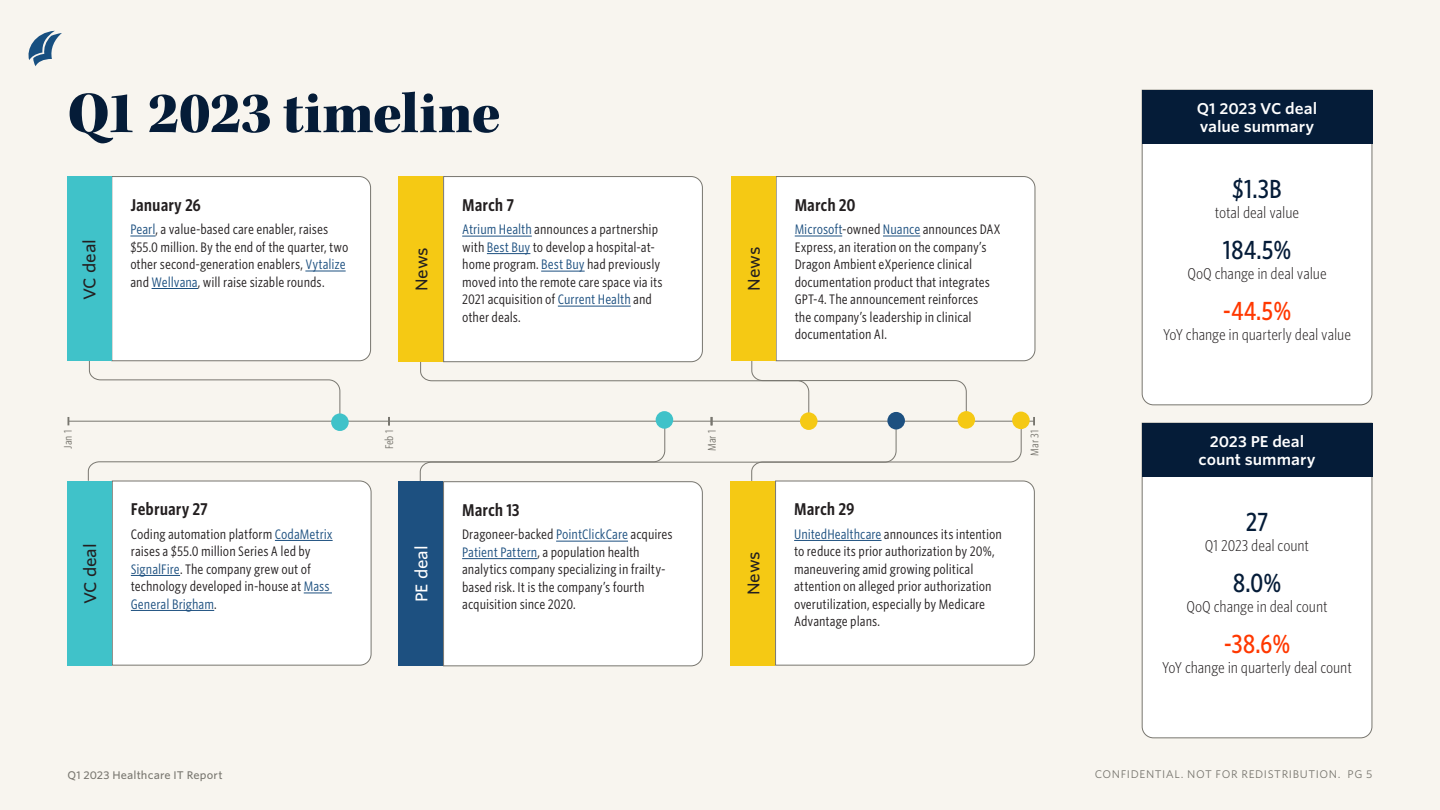
<style>
.page{position:relative;width:1440px;height:810px;background:#f8f5ef}
.page>*{position:absolute;margin:0;border:0;box-sizing:border-box;transform-origin:0 0}
.t1{font:60px "Kepler Std Black Subh";letter-spacing:-.01em;color:#051c38}
.ETR_Timeline_tombstone_number{font:500 25px "Whitney Cond S Sm";color:#051c38}
.ETR_Timeline_tombstone_number-2{font:500 25px "Whitney Cond S Sm";color:#ff3800}
.ETR_Timeline_item_date{font:600 16.25px "Whitney Cond S Sm";color:#231f20}
.ETR_Timeline_item_header{font:500 16.25px "Whitney S Sm";letter-spacing:-.01em;color:#231f20}
.ETR_Timeline_item_header-2{font:500 16.25px "Whitney S Sm";letter-spacing:-.005em;color:#fff}
.ETR_Timeline_tombstone_text{font:300 15px "Whitney Cond S Sm";letter-spacing:-.005em;color:#231f20}
.ETR_Timeline_tombstone_header{font:600 15px/18.8px "Whitney S Sm";color:#fff}
.ETR_Timeline_item_text{font:13.12px/17.5px "Whitney Cond S Sm";color:#231f20}
.t2{font:10.62px "Whitney S Sm";letter-spacing:.055em;color:#78766f}
.t3{font:500 10.62px "Whitney S Sm";letter-spacing:.015em;color:#78766f}
.ETR_Source_tag{font:10.62px "Whitney Cond S Sm";color:#78766f}
.s1{color:#1d5080}
</style>
<div class="page">
<svg style="left:28px;top:31px;width:34px;height:35px"></svg>
<hr style="left:68px;top:421px;width:321px;height:1px;background:#78766f">
<hr style="left:712px;top:421px;width:322px;height:1px;background:#78766f">
<svg style="left:1033px;top:417px;width:2px;height:8px"></svg>
<div style="left:1142px;top:144px;width:230px;height:261px;background:#fff"></div>
<div style="left:1142px;top:90px;width:230px;height:54px;background:#051c38"></div>
<div style="left:1142px;top:477px;width:230px;height:261px;background:#fff"></div>
<div style="left:1142px;top:423px;width:230px;height:54px;background:#051c38"></div>
<div style="left:112px;top:176px;width:259px;height:184px;background:#fff"></div>
<div style="left:67px;top:176px;width:45px;height:185px;background:#40c2c9"></div>
<svg style="left:130px;top:236px;width:26px;height:1px"></svg>
<hr style="left:305px;top:271px;width:41px;height:1px;background:#1d5080">
<hr style="left:152px;top:288px;width:46px;height:1px;background:#1d5080">
<div style="left:776px;top:176px;width:259px;height:185px;background:#fff"></div>
<div style="left:731px;top:176px;width:45px;height:185px;background:#f5c914"></div>
<hr style="left:795px;top:236px;width:47px;height:1px;background:#1d5080">
<hr style="left:883px;top:236px;width:37px;height:1px;background:#1d5080">
<div style="left:112px;top:482px;width:259px;height:183px;background:#fff"></div>
<div style="left:67px;top:481px;width:45px;height:184px;background:#40c2c9"></div>
<hr style="left:275px;top:540px;width:58px;height:1px;background:#1d5080">
<hr style="left:131px;top:575px;width:49px;height:1px;background:#1d5080">
<svg style="left:304px;top:593px;width:28px;height:1px"></svg>
<hr style="left:131px;top:610px;width:83px;height:1px;background:#1d5080">
<div style="left:775px;top:481px;width:260px;height:184px;background:#fff"></div>
<div style="left:730px;top:481px;width:45px;height:184px;background:#f5c914"></div>
<hr style="left:794px;top:540px;width:88px;height:1px;background:#1d5080">
<div style="left:1012px;top:412px;width:18px;height:17px;background:#f5c914;border-radius:50%"></div>
<svg style="left:88px;top:360px;width:934px;height:122px"></svg>
<div style="left:800px;top:412px;width:18px;height:18px;background:#f5c914;border-radius:50%"></div>
<div style="left:443px;top:176px;width:260px;height:186px;background:#fff"></div>
<div style="left:398px;top:176px;width:45px;height:186px;background:#f5c914"></div>
<hr style="left:462px;top:236px;width:70px;height:1px;background:#1d5080">
<hr style="left:487px;top:253px;width:43px;height:1px;background:#1d5080">
<hr style="left:541px;top:271px;width:44px;height:1px;background:#1d5080">
<hr style="left:558px;top:306px;width:73px;height:1px;background:#1d5080">
<div style="left:887px;top:412px;width:18px;height:17px;background:#1d5080;border-radius:50%"></div>
<div style="left:443px;top:481px;width:260px;height:185px;background:#fff"></div>
<div style="left:398px;top:482px;width:45px;height:184px;background:#1d5080"></div>
<hr style="left:556px;top:541px;width:72px;height:1px;background:#1d5080">
<hr style="left:462px;top:558px;width:75px;height:1px;background:#1d5080">
<p class="t1" style="left:68px;top:79px;width:434px">Q1 2023 timeline</p>
<p class="ETR_Timeline_item_header" style="left:78px;top:300px;width:62px;rotate:-90deg">VC deal</p>
<p class="ETR_Timeline_item_date" style="left:130px;top:194px;width:72px">January 26</p>
<p class="ETR_Timeline_item_text" style="left:130px;top:220px;width:219px"><span class="s1">Pearl</span>, a value-based care enabler, raises $55.0 million. By the end of the quarter, two other second-generation enablers, <span class="s1">Vytalize </span>and <span class="s1">Wellvana</span>, will raise sizable rounds.</p>
<p class="ETR_Timeline_item_header" style="left:410px;top:291px;width:45px;rotate:-90deg">News</p>
<p class="ETR_Timeline_item_date" style="left:462px;top:194px;width:53px">March 7</p>
<p class="ETR_Timeline_item_text" style="left:462px;top:220px;width:202px"><span class="s1">Atrium Health</span> announces a partnership with <span class="s1">Best Buy</span> to develop a hospital-at&shy;home program. <span class="s1">Best Buy</span> had previously moved into the remote care space via its 2021 acquisition of <span class="s1">Current Health</span> and other deals.</p>
<p class="ETR_Timeline_item_header" style="left:743px;top:291px;width:45px;rotate:-90deg">News</p>
<p class="ETR_Timeline_item_date" style="left:795px;top:194px;width:63px">March 20</p>
<p class="ETR_Timeline_item_text" style="left:795px;top:220px;width:207px"><span class="s1">Microsoft</span>-owned <span class="s1">Nuance</span> announces DAX Express, an iteration on the company’s Dragon Ambient eXperience clinical documentation product that integrates GPT-4. The announcement reinforces<br>the company’s leadership in clinical documentation AI.</p>
<p class="ETR_Source_tag" style="left:61px;top:449px;width:20px;rotate:-90deg">Jan 1</p>
<p class="ETR_Source_tag" style="left:382px;top:449px;width:21px;rotate:-90deg">Feb 1</p>
<p class="ETR_Source_tag" style="left:705px;top:451px;width:23px;rotate:-90deg">Mar 1</p>
<p class="ETR_Source_tag" style="left:1028px;top:456px;width:27px;rotate:-90deg">Mar 31</p>
<p class="ETR_Timeline_item_header" style="left:79px;top:604px;width:62px;rotate:-90deg">VC deal</p>
<p class="ETR_Timeline_item_date" style="left:131px;top:498px;width:79px">February 27</p>
<p class="ETR_Timeline_item_text" style="left:131px;top:525px;width:203px">Coding automation platform <span class="s1">CodaMetrix </span>raises a $55.0 million Series A led by <span class="s1">SignalFire</span>. The company grew out of technology developed in-house at <span class="s1">Mass General Brigham</span>.</p>
<p class="ETR_Timeline_item_header-2" style="left:410px;top:602px;width:58px;rotate:-90deg">PE deal</p>
<p class="ETR_Timeline_item_date" style="left:462px;top:499px;width:59px">March 13</p>
<p class="ETR_Timeline_item_text" style="left:462px;top:525px;width:212px">Dragoneer-backed <span class="s1">PointClickCare</span> acquires <span class="s1">Patient Pattern</span>, a population health analytics company specializing in frailty&shy;based risk. It is the company’s fourth acquisition since 2020.</p>
<p class="ETR_Timeline_item_header" style="left:742px;top:595px;width:45px;rotate:-90deg">News</p>
<p class="ETR_Timeline_item_date" style="left:794px;top:498px;width:62px">March 29</p>
<p class="ETR_Timeline_item_text" style="left:794px;top:525px;width:209px"><span class="s1">UnitedHealthcare</span> announces its intention to reduce its prior authorization by 20%, maneuvering amid growing political attention on alleged prior authorization overutilization, especially by Medicare Advantage plans.</p>
<p class="ETR_Timeline_tombstone_header" style="left:1197px;top:99px;width:122px">Q1 2023 VC deal value summary</p>
<p class="ETR_Timeline_tombstone_number" style="left:1232px;top:172px;width:51px">$1.3B</p>
<p class="ETR_Timeline_tombstone_text" style="left:1215px;top:203px;width:86px">total deal value</p>
<p class="ETR_Timeline_tombstone_number" style="left:1223px;top:233px;width:70px">184.5%</p>
<p class="ETR_Timeline_tombstone_text" style="left:1187px;top:264px;width:141px">QoQ change in deal value</p>
<p class="ETR_Timeline_tombstone_number-2" style="left:1223px;top:294px;width:70px">-44.5%</p>
<p class="ETR_Timeline_tombstone_text" style="left:1163px;top:325px;width:189px">YoY change in quarterly deal value</p>
<p class="ETR_Timeline_tombstone_header" style="left:1199px;top:432px;width:119px;text-align:center">2023 PE deal count summary</p>
<p class="ETR_Timeline_tombstone_number" style="left:1246px;top:505px;width:24px">27</p>
<p class="ETR_Timeline_tombstone_text" style="left:1205px;top:536px;width:106px">Q1 2023 deal count</p>
<p class="ETR_Timeline_tombstone_number" style="left:1233px;top:566px;width:50px">8.0%</p>
<p class="ETR_Timeline_tombstone_text" style="left:1187px;top:597px;width:143px">QoQ change in deal count</p>
<p class="ETR_Timeline_tombstone_number-2" style="left:1224px;top:627px;width:68px">-38.6%</p>
<p class="ETR_Timeline_tombstone_text" style="left:1162px;top:658px;width:191px">YoY change in quarterly deal count</p>
<p class="t3" style="left:68px;top:767px;width:157px">Q1 2023 Healthcare IT Report</p>
<p class="t2" style="left:1095px;top:767px;width:279px">CONFIDENTIAL. NOT FOR REDISTRIBUTION. PG 5</p>
</div>
